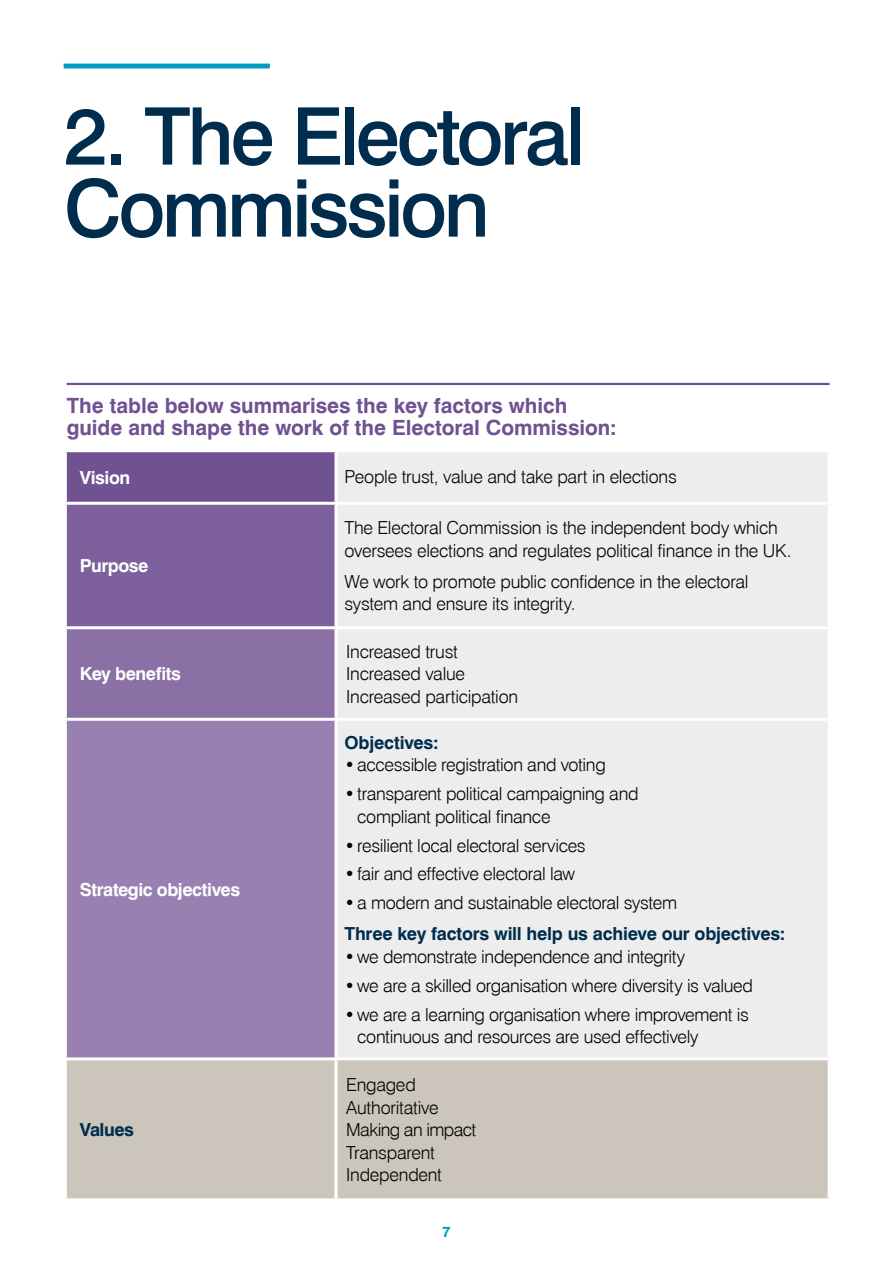
<style>
.page{position:relative;width:893px;height:1263px;background:#fff}
.page>*{position:absolute;margin:0;border:0;box-sizing:border-box;transform-origin:0 0}
.t1{font:500 79.5px/72px "Swiss 721 BT";letter-spacing:-.045em;color:#002c4d}
.t2{font:700 21px/22.5px "Swiss 721 BT";letter-spacing:-.005em;color:#705192}
.t3{font:300 18px/22.5px "Swiss 721 BT";letter-spacing:-.015em;color:#000}
.t4{font:700 18px "Swiss 721 BT";letter-spacing:-.01em;color:#002c4d}
.t5{font:700 18px "Swiss 721 BT";letter-spacing:-.025em;color:#fff}
.t6{font:300 18px "Swiss 721 BT";letter-spacing:-.035em;color:#000}
.t7{font:700 15px "Swiss 721 BT";color:#009ac3}
</style>
<div class="page">
<div style="left:65px;top:451px;width:271px;height:52px;background:#705192"></div>
<div style="left:336px;top:451px;width:493px;height:52px;background:#ededed"></div>
<div style="left:336px;top:503px;width:493px;height:125px;background:#ededed"></div>
<div style="left:336px;top:628px;width:493px;height:91px;background:#ededed"></div>
<div style="left:336px;top:719px;width:493px;height:340px;background:#ededed"></div>
<div style="left:65px;top:503px;width:271px;height:125px;background:#7d609c"></div>
<div style="left:65px;top:628px;width:271px;height:91px;background:#8b70a6"></div>
<div style="left:65px;top:719px;width:271px;height:340px;background:#9881b1"></div>
<div style="left:65px;top:1059px;width:271px;height:141px;background:#cbc5bc"></div>
<div style="left:336px;top:1059px;width:493px;height:141px;background:#cbc5bc"></div>
<hr style="left:64px;top:449px;width:272px;height:3px;background:#fff">
<hr style="left:64px;top:452px;width:3px;height:50px;background:#fff">
<hr style="left:336px;top:449px;width:495px;height:3px;background:#fff">
<hr style="left:334px;top:452px;width:3px;height:50px;background:#fff">
<hr style="left:828px;top:452px;width:3px;height:50px;background:#fff">
<hr style="left:64px;top:502px;width:272px;height:3px;background:#fff">
<hr style="left:64px;top:505px;width:3px;height:121px;background:#fff">
<hr style="left:336px;top:502px;width:495px;height:3px;background:#fff">
<hr style="left:334px;top:505px;width:3px;height:121px;background:#fff">
<hr style="left:828px;top:505px;width:3px;height:121px;background:#fff">
<hr style="left:64px;top:626px;width:272px;height:3px;background:#fff">
<hr style="left:64px;top:629px;width:3px;height:89px;background:#fff">
<hr style="left:336px;top:626px;width:495px;height:3px;background:#fff">
<hr style="left:334px;top:629px;width:3px;height:89px;background:#fff">
<hr style="left:828px;top:629px;width:3px;height:89px;background:#fff">
<hr style="left:64px;top:718px;width:272px;height:3px;background:#fff">
<hr style="left:64px;top:721px;width:3px;height:336px;background:#fff">
<hr style="left:336px;top:718px;width:495px;height:3px;background:#fff">
<hr style="left:334px;top:721px;width:3px;height:336px;background:#fff">
<hr style="left:828px;top:721px;width:3px;height:336px;background:#fff">
<hr style="left:64px;top:1057px;width:272px;height:3px;background:#fff">
<hr style="left:64px;top:1060px;width:3px;height:138px;background:#fff">
<hr style="left:336px;top:1057px;width:495px;height:3px;background:#fff">
<hr style="left:334px;top:1060px;width:3px;height:138px;background:#fff">
<hr style="left:828px;top:1060px;width:3px;height:138px;background:#fff">
<hr style="left:64px;top:1198px;width:272px;height:3px;background:#fff">
<hr style="left:336px;top:1198px;width:495px;height:3px;background:#fff">
<hr style="left:67px;top:383px;width:763px;height:2px;background:#705192">
<hr style="left:64px;top:64px;width:206px;height:4px;background:#009ac3">
<h2 class="t1" style="left:64px;top:100px;width:523px">2. The Electoral<br>Commission</h2>
<p class="t2" style="left:67px;top:394px;width:551px">The table below summarises the key factors which guide and shape the work of the Electoral Commission:</p>
<p class="t5" style="left:80px;top:466px;width:52px">Vision</p>
<p class="t3" style="left:344px;top:465px;width:334px">People trust, value and take part in elections</p>
<p class="t5" style="left:80px;top:555px;width:70px">Purpose</p>
<p class="t5" style="left:80px;top:663px;width:103px">Key benefits</p>
<p class="t5" style="left:80px;top:878px;width:162px">Strategic objectives</p>
<p class="t4" style="left:80px;top:1119px;width:56px">Values</p>
<p class="t3" style="left:344px;top:516px;width:448px">The Electoral Commission is the independent body which oversees elections and regulates political finance in the UK.</p>
<p class="t3" style="left:344px;top:570px;width:406px">We work to promote public confidence in the electoral system and ensure its integrity.</p>
<p class="t3" style="left:346px;top:640px;width:113px">Increased trust</p>
<p class="t3" style="left:346px;top:662px;width:120px">Increased value</p>
<p class="t3" style="left:346px;top:685px;width:173px">Increased participation</p>
<p class="t4" style="left:344px;top:731px;width:96px">Objectives:</p>
<p class="t3" style="left:344px;top:753px;width:263px">•accessible registration and voting</p>
<p class="t3" style="left:357px;top:782px;width:283px;text-indent:-13px">•transparent political campaigning and compliant political finance</p>
<p class="t3" style="left:344px;top:834px;width:243px">•resilient local electoral services</p>
<p class="t3" style="left:344px;top:862px;width:232px">•fair and effective electoral law</p>
<p class="t3" style="left:344px;top:891px;width:334px">•a modern and sustainable electoral system</p>
<p class="t4" style="left:344px;top:923px;width:442px">Three key factors will help us achieve our objectives:</p>
<p class="t3" style="left:344px;top:945px;width:342px">•we demonstrate independence and integrity</p>
<p class="t3" style="left:344px;top:974px;width:410px">•we are a skilled organisation where diversity is valued</p>
<p class="t3" style="left:357px;top:1003px;width:393px;text-indent:-13px">•we are a learning organisation where improvement is continuous and resources are used effectively</p>
<p class="t3" style="left:346px;top:1073px;width:71px">Engaged</p>
<p class="t3" style="left:346px;top:1096px;width:94px">Authoritative</p>
<p class="t6" style="left:346px;top:1119px;width:131px">Making an impact</p>
<p class="t3" style="left:346px;top:1141px;width:90px">Transparent</p>
<p class="t3" style="left:346px;top:1163px;width:97px">Independent</p>
<p class="t7" style="left:442px;top:1222px;width:10px">7</p>
</div>
